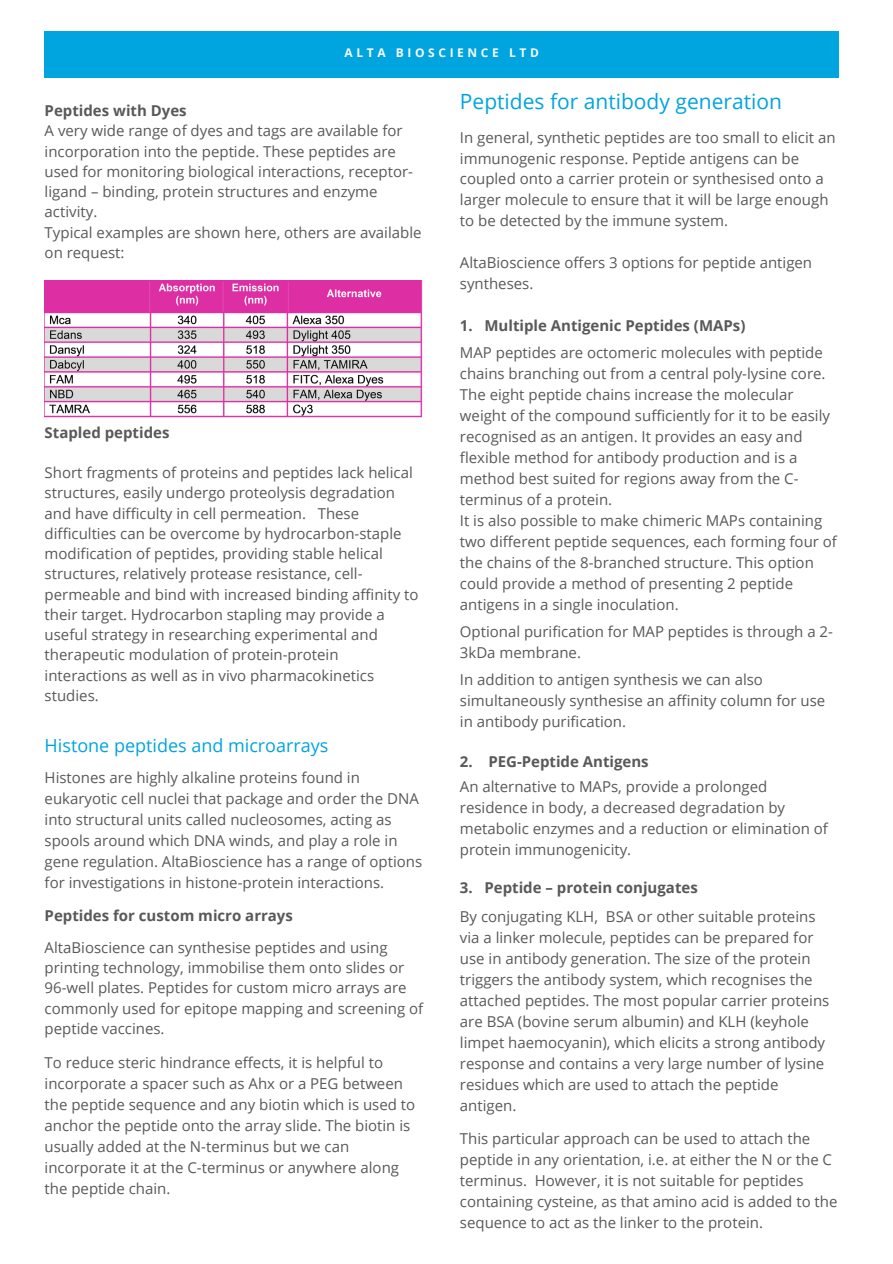
<style>
.page{position:relative;width:893px;height:1264px;background:#fff}
.page>*{position:absolute;margin:0;border:0;box-sizing:border-box;transform-origin:0 0}
.t1{font:21px "Open Sans";color:#00a4de}
.t2{font:18px "Open Sans";color:#00a4de}
.t3{font:15px/21px "Open Sans";color:#595959}
.t4{font:700 15px "Open Sans";color:#595959}
.t5{font:700 12px "Open Sans";letter-spacing:.3em;color:#fafafa}
</style>
<div class="page">
<div style="left:45px;top:32px;width:793px;height:46px;background:#00a4de"></div>
<img style="left:45px;top:280px;width:378px;height:138px">
<p class="t5" style="left:344px;top:45px;width:196px">ALTA BIOSCIENCE LTD</p>
<p class="t4" style="left:45px;top:100px;width:144px">Peptides with Dyes</p>
<p class="t3" style="left:45px;top:120px;width:370px;line-height:20.2px">A very wide range of dyes and tags are available for incorporation into the peptide. These peptides are used for monitoring biological interactions, receptor&shy;ligand – binding, protein structures and enzyme activity.</p>
<p class="t3" style="left:45px;top:221px;width:378px;line-height:20.2px">Typical examples are shown here, others are available on request:</p>
<p class="t4" style="left:45px;top:422px;width:126px">Stapled peptides</p>
<p class="t3" style="left:45px;top:462px;width:375px;line-height:20.2px">Short fragments of proteins and peptides lack helical structures, easily undergo proteolysis degradation and have difficulty in cell permeation. These difficulties can be overcome by hydrocarbon-staple modification of peptides, providing stable helical structures, relatively protease resistance, cell&shy;permeable and bind with increased binding affinity to their target. Hydrocarbon stapling may provide a useful strategy in researching experimental and therapeutic modulation of protein-protein interactions as well as in vivo pharmacokinetics studies.</p>
<p class="t2" style="left:45px;top:732px;width:285px">Histone peptides and microarrays</p>
<p class="t3" style="left:45px;top:766px;width:379px">Histones are highly alkaline proteins found in eukaryotic cell nuclei that package and order the DNA into structural units called nucleosomes, acting as spools around which DNA winds, and play a role in gene regulation. AltaBioscience has a range of options for investigations in histone-protein interactions.</p>
<p class="t4" style="left:45px;top:904px;width:250px">Peptides for custom micro arrays</p>
<p class="t3" style="left:45px;top:936px;width:380px;line-height:20.2px">AltaBioscience can synthesise peptides and using printing technology, immobilise them onto slides or 96-well plates. Peptides for custom micro arrays are commonly used for epitope mapping and screening of peptide vaccines.</p>
<p class="t3" style="left:45px;top:1051px;width:372px">To reduce steric hindrance effects, it is helpful to incorporate a spacer such as Ahx or a PEG between the peptide sequence and any biotin which is used to anchor the peptide onto the array slide. The biotin is usually added at the N-terminus but we can incorporate it at the C-terminus or anywhere along the peptide chain.</p>
<p class="t1" style="left:460px;top:86px;width:323px">Peptides for antibody generation</p>
<p class="t3" style="left:460px;top:127px;width:377px">In general, synthetic peptides are too small to elicit an immunogenic response. Peptide antigens can be coupled onto a carrier protein or synthesised onto a larger molecule to ensure that it will be large enough to be detected by the immune system.</p>
<p class="t3" style="left:460px;top:251px;width:353px">AltaBioscience offers 3 options for peptide antigen syntheses.</p>
<p class="t4" style="left:460px;top:315px;width:287px">1. Multiple Antigenic Peptides (MAPs)</p>
<p class="t3" style="left:460px;top:342px;width:371px">MAP peptides are octomeric molecules with peptide chains branching out from a central poly-lysine core.<br>The eight peptide chains increase the molecular weight of the compound sufficiently for it to be easily recognised as an antigen. It provides an easy and flexible method for antibody production and is a method best suited for regions away from the C&shy;terminus of a protein.</p>
<p class="t3" style="left:460px;top:509px;width:378px">It is also possible to make chimeric MAPs containing two different peptide sequences, each forming four of the chains of the 8-branched structure. This option could provide a method of presenting 2 peptide antigens in a single inoculation.</p>
<p class="t3" style="left:460px;top:621px;width:374px">Optional purification for MAP peptides is through a 2-<br>3kDa membrane.</p>
<p class="t3" style="left:460px;top:669px;width:367px">In addition to antigen synthesis we can also simultaneously synthesise an affinity column for use in antibody purification.</p>
<p class="t4" style="left:460px;top:751px;width:190px">2. PEG-Peptide Antigens</p>
<p class="t3" style="left:460px;top:775px;width:369px">An alternative to MAPs, provide a prolonged residence in body, a decreased degradation by metabolic enzymes and a reduction or elimination of protein immunogenicity.</p>
<p class="t4" style="left:460px;top:876px;width:239px">3. Peptide – protein conjugates</p>
<p class="t3" style="left:460px;top:905px;width:371px">By conjugating KLH, BSA or other suitable proteins via a linker molecule, peptides can be prepared for use in antibody generation. The size of the protein triggers the antibody system, which recognises the attached peptides. The most popular carrier proteins are BSA (bovine serum albumin) and KLH (keyhole limpet haemocyanin), which elicits a strong antibody response and contains a very large number of lysine residues which are used to attach the peptide antigen.</p>
<p class="t3" style="left:460px;top:1127px;width:379px">This particular approach can be used to attach the peptide in any orientation, i.e. at either the N or the C terminus. However, it is not suitable for peptides containing cysteine, as that amino acid is added to the sequence to act as the linker to the protein.</p>
</div>
